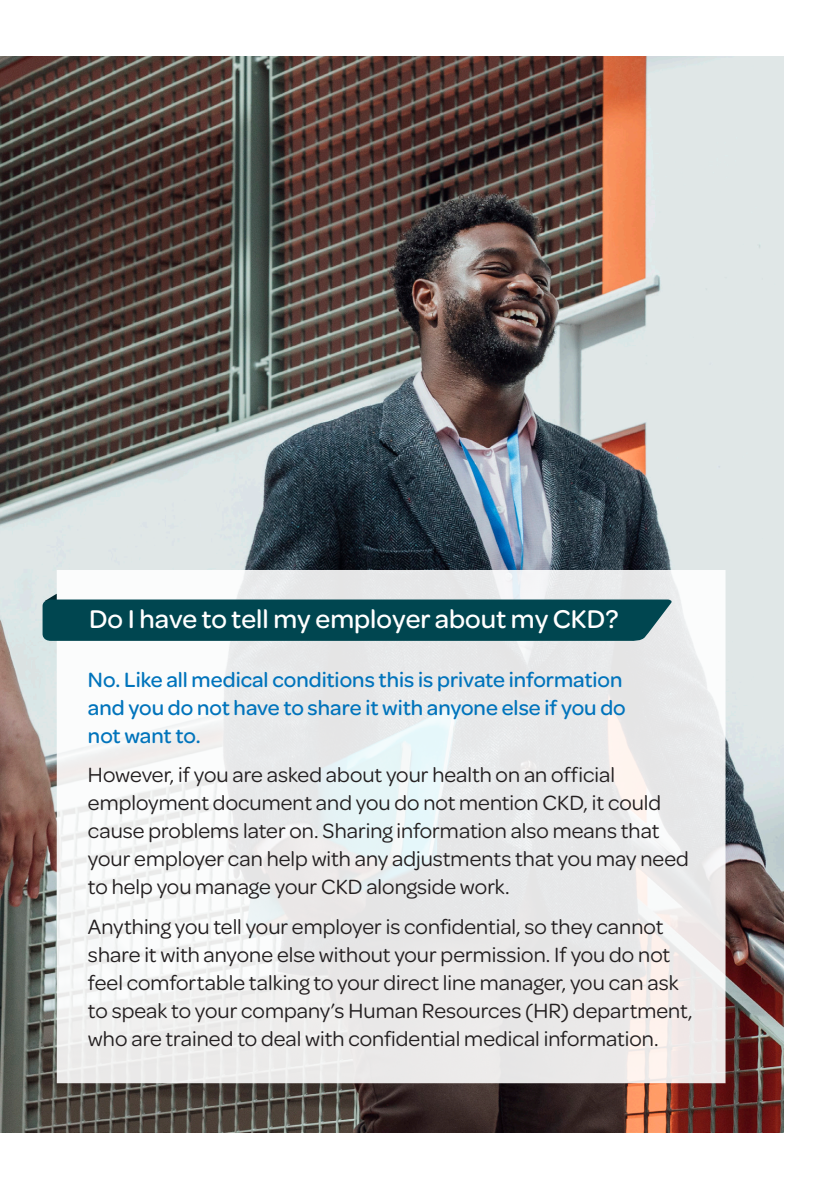
<style>
.page{position:relative;width:840px;height:1191px;background:#fff}
.page>*{position:absolute;margin:0;border:0;box-sizing:border-box;transform-origin:0 0}
.t1{font:500 27.4px "Omnes";color:#fff}
.t2{font:22px/28px "Omnes VF";color:#231f20}
.t3{font:500 22px/28px "Omnes";color:#0174bc}
</style>
<div class="page">
<img style="left:0;top:57px;width:782px;height:1075px">
<svg style="left:57px;top:570px;width:668px;height:513px;fill:#eaeaea"></svg>
<svg style="left:43px;top:593px;width:629px;height:48px;background:#256069"></svg>
<p class="t1" style="left:89px;top:600px;width:530px">Do I have to tell my employer about my CKD?</p>
<p class="t3" style="left:88px;top:664px;width:539px">No. Like all medical conditions this is private information and you do not have to share it with anyone else if you do not want to.</p>
<p class="t2" style="left:88px;top:759px;width:602px">However, if you are asked about your health on an official employment document and you do not mention CKD, it could cause problems later on. Sharing information also means that your employer can help with any adjustments that you may need to help you manage your CKD alongside work.</p>
<p class="t2" style="left:88px;top:911px;width:605px">Anything you tell your employer is confidential, so they cannot share it with anyone else without your permission. If you do not feel comfortable talking to your direct line manager, you can ask to speak to your company’s Human Resources (HR) department, who are trained to deal with confidential medical information.</p>
</div>
